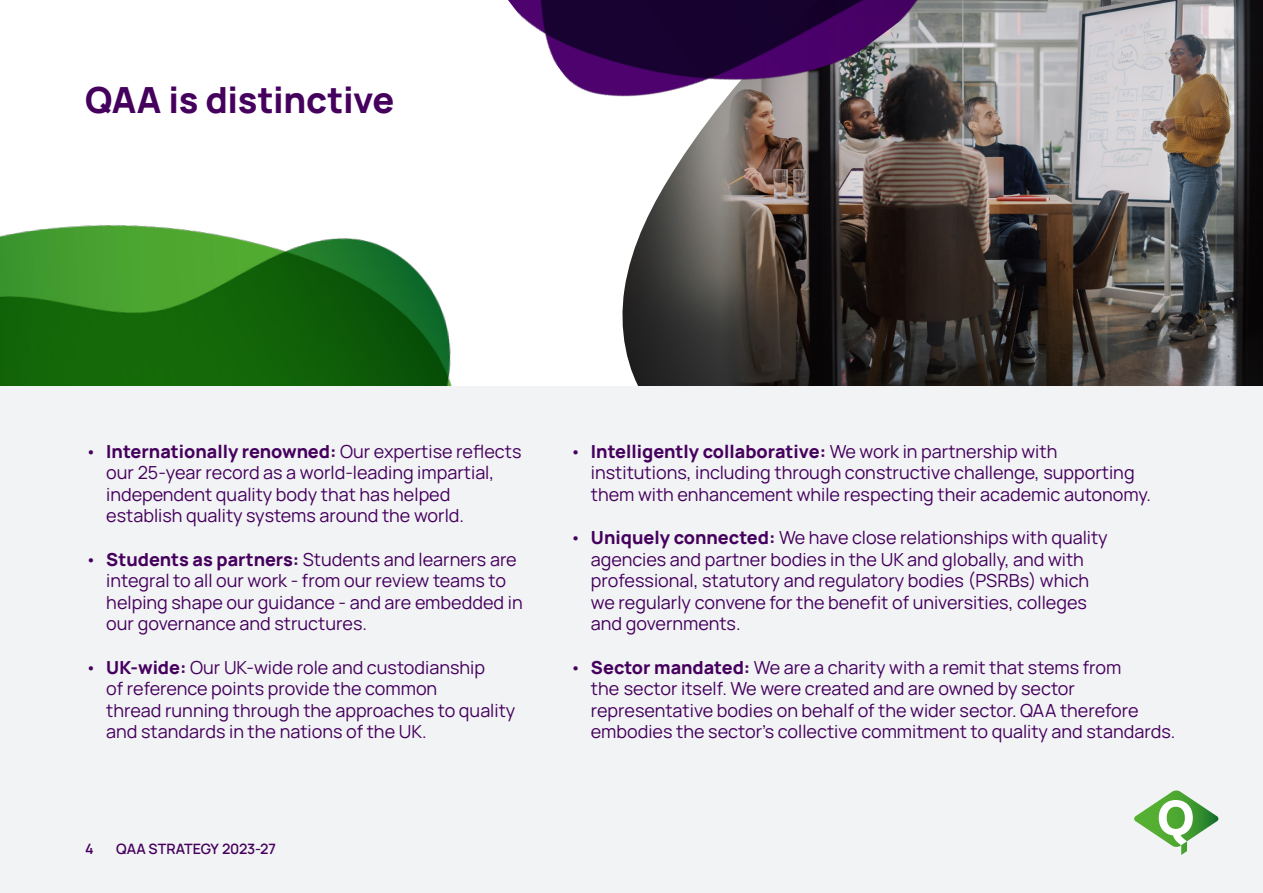
<style>
.page{position:relative;width:1263px;height:893px;background:#fff}
.page>*{position:absolute;margin:0;border:0;box-sizing:border-box;transform-origin:0 0}
.t1{font:800 36px "Manrope";letter-spacing:-.015em;color:#45005e}
.t2{font:18px/21.6px "Manrope";color:#45005e}
.t3{font:600 14.25px "Manrope";letter-spacing:-.01em;color:#45005e}
.s1{font-weight:800}
</style>
<div class="page">
<img style="left:621px;top:0;width:642px;height:387px">
<img style="left:0;top:225px;width:467px;height:162px">
<div style="left:0;top:387px;width:1263px;height:506px;background:#f2f3f4"></div>
<svg style="left:1134px;top:790px;width:85px;height:65px"></svg>
<img style="left:508px;top:0;width:420px;height:201px">
<p class="t1" style="left:85px;top:74px;width:311px">QAA is distinctive</p>
<p class="t2" style="left:106px;top:439px;width:417px;text-indent:-21px">• <span class="s1">Internationally renowned:</span> Our expertise reflects our 25-year record as a world-leading impartial, independent quality body that has helped establish quality systems around the world.</p>
<p class="t2" style="left:106px;top:547px;width:418px;text-indent:-21px">• <span class="s1">Students as partners:</span> Students and learners are integral to all our work - from our review teams to helping shape our guidance - and are embedded in our governance and structures.</p>
<p class="t2" style="left:106px;top:655px;width:410px;text-indent:-21px">• <span class="s1">UK-wide:</span> Our UK-wide role and custodianship<br>of reference points provide the common<br>thread running through the approaches to quality and standards in the nations of the UK.</p>
<p class="t3" style="left:85px;top:839px;width:10px">4</p>
<p class="t3" style="left:116px;top:839px;width:161px">QAA STRATEGY 2023-27</p>
<p class="t2" style="left:591px;top:439px;width:562px;text-indent:-21px">• <span class="s1">Intelligently collaborative:</span> We work in partnership with institutions, including through constructive challenge, supporting them with enhancement while respecting their academic autonomy.</p>
<p class="t2" style="left:591px;top:526px;width:518px;text-indent:-21px">• <span class="s1">Uniquely connected:</span> We have close relationships with quality agencies and partner bodies in the UK and globally, and with professional, statutory and regulatory bodies (PSRBs) which we regularly convene for the benefit of universities, colleges and governments.</p>
<p class="t2" style="left:591px;top:655px;width:586px;text-indent:-21px">• <span class="s1">Sector mandated:</span> We are a charity with a remit that stems from<br>the sector itself. We were created and are owned by sector representative bodies on behalf of the wider sector. QAA therefore embodies the sector’s collective commitment to quality and standards.</p>
</div>
